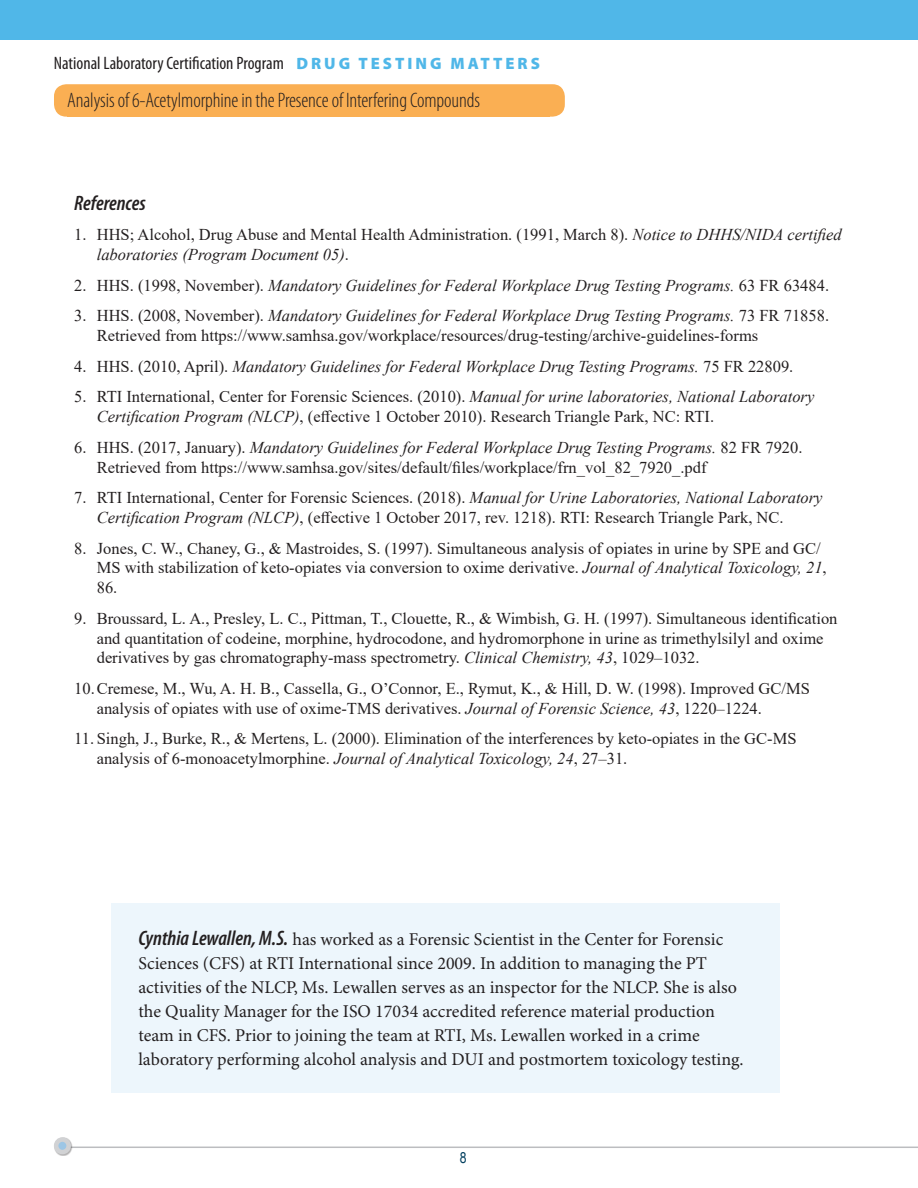
<style>
.page{position:relative;width:918px;height:1188px;background:#fff}
.page>*{position:absolute;margin:0;border:0;box-sizing:border-box;transform-origin:0 0}
.t1{font:300 condensed 21px "Myriad Pro";letter-spacing:-.005em;color:#231f20}
.subhead_2{font:italic 600 condensed 21px "Myriad Pro";color:#231f20}
.subhead_2-2{font:18px/24px "Minion Pro";color:#231f20}
.t2{font:condensed 18px "Myriad Pro";color:#231f20}
.Bullet{font:16.5px/19.8px "Times New Roman";color:#231f20}
.Bullet-2{font:italic 16.5px "Times New Roman";color:#231f20}
.t3{font:15px "Arial Narrow";color:#003e5e}
.s1{font-weight:900;font-stretch:normal;font-size:16.5px;color:#50b7e8}
.s2{font-style:italic}
.s3{font-style:normal}
.s4{font-family:"Myriad Pro";font-weight:600;font-style:italic;font-stretch:condensed;font-size:21px}
</style>
<div class="page">
<hr style="left:68px;top:1147px;width:850px;height:1px;background:#bcbdc0">
<div style="left:54px;top:1138px;width:19px;height:18px;background:#231f20;opacity:.35"></div>
<div style="left:56px;top:1140px;width:13px;height:12px;background:#9dc6e5;border-radius:50%"></div>
<div style="left:54px;top:1137px;width:17px;height:17px;border:4px solid #d1d2d4;border-radius:50%"></div>
<div style="left:0;top:0;width:918px;height:40px;background:#50b7e8"></div>
<div style="left:54px;top:84px;width:511px;height:33px;background:#faaf53;border-radius:12px"></div>
<div style="left:111px;top:903px;width:669px;height:189px;background:#edf6fc"></div>
<p class="t2" style="left:54px;top:54px;width:488px">National Laboratory Certification Program <span class="s1">D R U G T E S T I N G M AT T E R S</span></p>
<p class="t1" style="left:67px;top:89px;width:414px">Analysis of 6-Acetylmorphine in the Presence of Interfering Compounds</p>
<p class="subhead_2" style="left:74px;top:192px;width:73px">References</p>
<p class="Bullet" style="left:97px;top:224px;width:746px;text-indent:-22px">1. HHS; Alcohol, Drug Abuse and Mental Health Administration. (1991, March 8). <span class="s2">Notice to DHHS/NIDA certified laboratories (Program Document 05)</span>.</p>
<p class="Bullet-2" style="left:74px;top:274px;width:756px"><span class="s3">2. HHS. (1998, November).</span> Mandatory Guidelines for Federal Workplace Drug Testing Programs. <span class="s3">63 FR 63484.</span></p>
<p class="Bullet" style="left:97px;top:305px;width:734px;text-indent:-22px">3. HHS. (2008, November). <span class="s2">Mandatory Guidelines for Federal Workplace Drug Testing Programs.</span> 73 FR 71858.<br>Retrieved from https://www.samhsa.gov/workplace/resources/drug-testing/archive-guidelines-forms</p>
<p class="Bullet-2" style="left:74px;top:355px;width:721px"><span class="s3">4. HHS. (2010, April).</span> Mandatory Guidelines for Federal Workplace Drug Testing Programs. <span class="s3">75 FR 22809.</span></p>
<p class="Bullet" style="left:97px;top:386px;width:719px;text-indent:-22px">5. RTI International, Center for Forensic Sciences. (2010). <span class="s2">Manual for urine laboratories, National Laboratory<br>Certification Program (NLCP)</span>, (effective 1 October 2010). Research Triangle Park, NC: RTI.</p>
<p class="Bullet" style="left:97px;top:437px;width:707px;text-indent:-22px">6. HHS. (2017, January). <span class="s2">Mandatory Guidelines for Federal Workplace Drug Testing Programs.</span> 82 FR 7920.<br>Retrieved from https://www.samhsa.gov/sites/default/files/workplace/frn_vol_82_7920_.pdf</p>
<p class="Bullet" style="left:97px;top:487px;width:727px;text-indent:-22px">7. RTI International, Center for Forensic Sciences. (2018). <span class="s2">Manual for Urine Laboratories, National Laboratory<br>Certification Program (NLCP)</span>, (effective 1 October 2017, rev. 1218). RTI: Research Triangle Park, NC.</p>
<p class="Bullet" style="left:97px;top:538px;width:732px;text-indent:-22px">8. Jones, C. W., Chaney, G., &amp; Mastroides, S. (1997). Simultaneous analysis of opiates in urine by SPE and GC/<br>MS with stabilization of keto-opiates via conversion to oxime derivative. <span class="s2">Journal of Analytical Toxicology, 21</span>,<br>86.</p>
<p class="Bullet" style="left:97px;top:608px;width:742px;text-indent:-22px">9. Broussard, L. A., Presley, L. C., Pittman, T., Clouette, R., &amp; Wimbish, G. H. (1997). Simultaneous identification and quantitation of codeine, morphine, hydrocodone, and hydromorphone in urine as trimethylsilyl and oxime derivatives by gas chromatography-mass spectrometry. <span class="s2">Clinical Chemistry, 43</span>, 1029–1032.</p>
<p class="Bullet" style="left:97px;top:678px;width:715px;text-indent:-22px">10.Cremese, M., Wu, A. H. B., Cassella, G., O’Connor, E., Rymut, K., &amp; Hill, D. W. (1998). Improved GC/MS analysis of opiates with use of oxime-TMS derivatives. <span class="s2">Journal of Forensic Science, 43</span>, 1220–1224.</p>
<p class="Bullet" style="left:97px;top:728px;width:701px;text-indent:-22px">11. Singh, J., Burke, R., &amp; Mertens, L. (2000). Elimination of the interferences by keto-opiates in the GC-MS analysis of 6-monoacetylmorphine. <span class="s2">Journal of Analytical Toxicology, 24</span>, 27–31.</p>
<p class="subhead_2-2" style="left:138px;top:928px;width:607px"><span class="s4">Cynthia Lewallen, M.S.</span> has worked as a Forensic Scientist in the Center for Forensic Sciences (CFS) at RTI International since 2009. In addition to managing the PT activities of the NLCP, Ms. Lewallen serves as an inspector for the NLCP. She is also the Quality Manager for the ISO 17034 accredited reference material production team in CFS. Prior to joining the team at RTI, Ms. Lewallen worked in a crime laboratory performing alcohol analysis and DUI and postmortem toxicology testing.</p>
<p class="t3" style="left:460px;top:1147px;width:8px">8</p>
</div>
